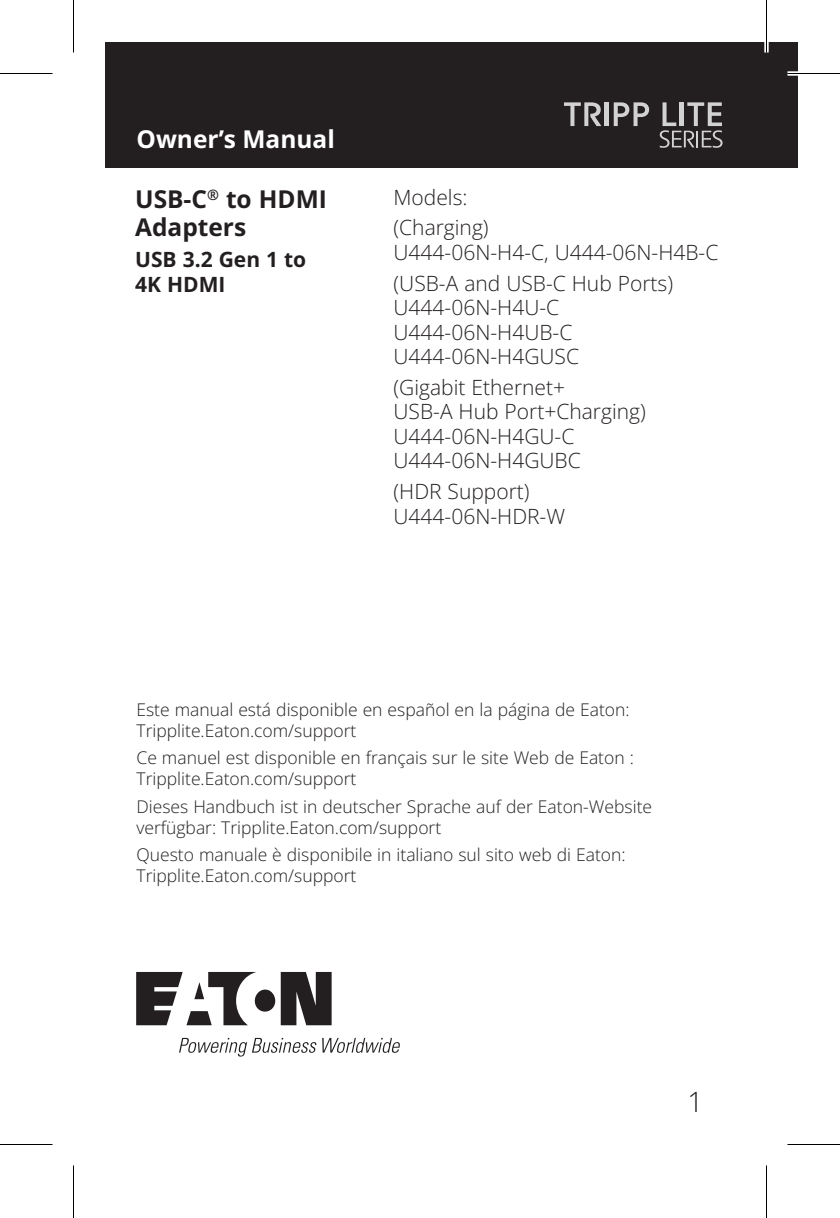
<style>
.page{position:relative;width:840px;height:1218px;background:#fff}
.page>*{position:absolute;margin:0;border:0;box-sizing:border-box;transform-origin:0 0}
.t1{font:28px "Open Sans";color:#231f20}
.t2{font:700 24.5px/28px "Open Sans";color:#231f20}
._00_Product{font:700 24.5px "Open Sans";color:#fff}
.t3{font:21px/24.5px "Open Sans";color:#231f20}
.t4{font:700 21px/24.5px "Open Sans";color:#231f20}
.t5{font:17.5px/21px "Open Sans";color:#231f20}
</style>
<div class="page">
<div style="left:105px;top:42px;width:693px;height:125px;background:#231f20"></div>
<svg style="left:564px;top:102px;width:37px;height:24px"></svg>
<hr style="left:605px;top:102px;width:4px;height:24px;background:#d3d2d2">
<svg style="left:614px;top:102px;width:35px;height:24px"></svg>
<svg style="left:660px;top:102px;width:63px;height:46px"></svg>
<svg style="left:136px;top:972px;width:196px;height:53px"></svg>
<svg style="left:179px;top:1038px;width:221px;height:19px"></svg>
<div style="left:788px;top:71px;width:52px;height:5px;background:#fff"></div>
<div style="left:764px;top:0;width:5px;height:52px;background:#fff"></div>
<hr style="left:0;top:73px;width:52px;height:1px;background:#000">
<hr style="left:788px;top:73px;width:52px;height:1px;background:#000">
<hr style="left:0;top:1144px;width:52px;height:1px;background:#000">
<hr style="left:788px;top:1144px;width:52px;height:1px;background:#000">
<hr style="left:73px;top:0;width:1px;height:52px;background:#000">
<hr style="left:73px;top:1166px;width:1px;height:52px;background:#000">
<hr style="left:766px;top:0;width:1px;height:52px;background:#000">
<hr style="left:766px;top:1166px;width:1px;height:52px;background:#000">
<p class="_00_Product" style="left:136px;top:122px;width:200px">Owner’s Manual</p>
<p class="t2" style="left:135px;top:185px;width:193px">USB-C<sup>®</sup> to HDMI<br>Adapters</p>
<p class="t4" style="left:135px;top:247px;width:173px">USB 3.2 Gen 1 to<br>4K HDMI</p>
<p class="t3" style="left:394px;top:184px;width:75px">Models:</p>
<p class="t3" style="left:394px;top:215px;width:326px">(Charging)<br>U444-06N-H4-C, U444-06N-H4B-C</p>
<p class="t3" style="left:394px;top:270px;width:281px">(USB-A and USB-C Hub Ports)<br>U444-06N-H4U-C<br>U444-06N-H4UB-C<br>U444-06N-H4GUSC</p>
<p class="t3" style="left:394px;top:375px;width:254px">(Gigabit Ethernet+<br>USB-A Hub Port+Charging)<br>U444-06N-H4GU-C<br>U444-06N-H4GUBC</p>
<p class="t3" style="left:394px;top:479px;width:173px">(HDR Support)<br>U444-06N-HDR-W</p>
<p class="t5" style="left:136px;top:699px;width:495px">Este manual está disponible en español en la página de Eaton:<br>Tripplite.Eaton.com/support</p>
<p class="t5" style="left:136px;top:747px;width:499px">Ce manuel est disponible en français sur le site Web de Eaton :<br>Tripplite.Eaton.com/support</p>
<p class="t5" style="left:136px;top:795px;width:517px">Dieses Handbuch ist in deutscher Sprache auf der Eaton-Website verfügbar: Tripplite.Eaton.com/support</p>
<p class="t5" style="left:136px;top:844px;width:491px">Questo manuale è disponibile in italiano sul sito web di Eaton:<br>Tripplite.Eaton.com/support</p>
<h1 class="t1" style="left:688px;top:1083px;width:17px">1</h1>
</div>
